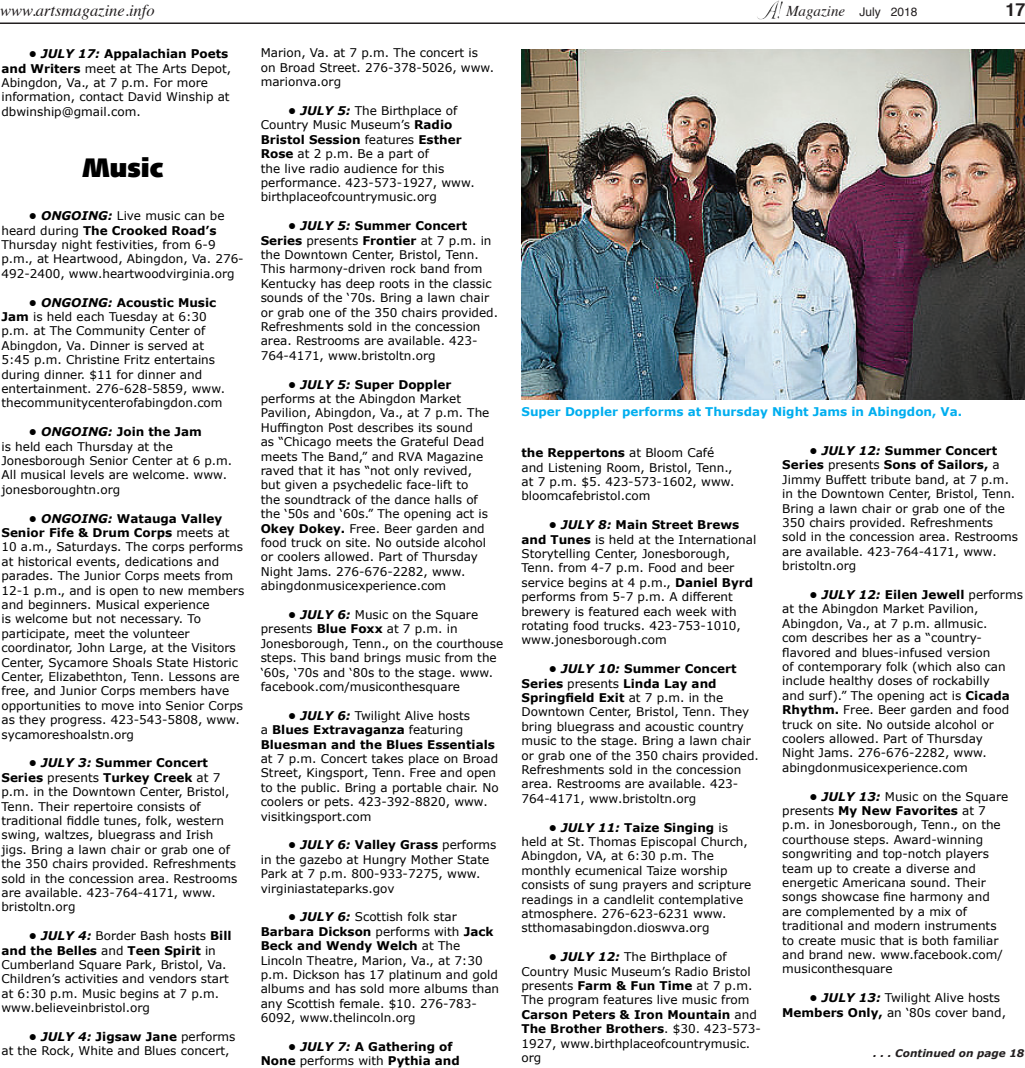
<style>
.page{position:relative;width:1025px;height:1068px;background:#fff}
.page>*{position:absolute;margin:0;border:0;box-sizing:border-box;transform-origin:0 0}
.t1{font:900 27px "Syntax";color:#000}
.t2{font:700 18px "Helvetica";color:#231f20}
.t3{font:italic 16.5px "Times";color:#231f20}
.t4{font:italic 15px "Times";color:#231f20}
.t5{font:12px/14.4px "Verdana";color:#000}
.t6{font:700 12px/14.4px "Verdana";color:#000}
.t7{font:700 12px "Verdana";color:#00aeef}
.t8{font:italic 700 10.5px "Verdana";color:#231f20}
.s1{font-family:"Helvetica";font-style:normal;font-size:12px}
.s2{font-weight:700;font-style:italic}
.s3{font-weight:700}
.s4{font-style:italic}
.s5{font-weight:400}
</style>
<div class="page">
<img style="left:757px;top:0;width:25px;height:20px">
<hr style="left:0;top:22px;width:1024px;height:2px;background:#231f20">
<img style="left:521px;top:49px;width:503px;height:350px">
<h3 class="t3" style="left:0;top:-4px;width:156px">www.artsmagazine.info</h3>
<p class="t4" style="left:786px;top:-2px;width:133px">Magazine <span class="s1">July 2018</span></p>
<h2 class="t2" style="left:1005px;top:-5px;width:22px">17</h2>
<p class="t5" style="left:2px;top:47px;width:231px;text-indent:27px"><span class="s2">• JULY 17:</span> <span class="s3">Appalachian Poets and Writers</span> meet at The Arts Depot,<br>Abingdon, Va., at 7 p.m. For more information, contact David Winship at dbwinship@gmail.com.</p>
<h1 class="t1" style="left:82px;top:152px;width:83px">Music</h1>
<p class="t5" style="left:1px;top:209px;width:244px;text-indent:27px"><span class="s2">• ONGOING:</span> Live music can be heard during <span class="s3">The Crooked Road’s </span>Thursday night festivities, from 6-9 p.m., at Heartwood, Abingdon, Va. 276- 492-2400, www.heartwoodvirginia.org</p>
<p class="t5" style="left:1px;top:295px;width:225px;text-indent:27px"><span class="s2">• ONGOING:</span> <span class="s3">Acoustic Music Jam</span> is held each Tuesday at 6:30 p.m. at The Community Center of Abingdon, Va. Dinner is served at 5:45 p.m. Christine Fritz entertains during dinner. $11 for dinner and entertainment. 276-628-5859, www. thecommunitycenterofabingdon.com</p>
<p class="t5" style="left:1px;top:425px;width:232px;text-indent:27px"><span class="s2">• ONGOING:</span> <span class="s3">Join the Jam<br></span>is held each Thursday at the<br>Jonesborough Senior Center at 6 p.m.<br>All musical levels are welcome. www. jonesboroughtn.org</p>
<p class="t5" style="left:1px;top:511px;width:244px;text-indent:27px"><span class="s2">• ONGOING:</span> <span class="s3">Watauga Valley Senior Fife &amp; Drum Corps</span> meets at 10 a.m., Saturdays. The corps performs at historical events, dedications and parades. The Junior Corps meets from 12-1 p.m., and is open to new members and beginners. Musical experience<br>is welcome but not necessary. To participate, meet the volunteer coordinator, John Large, at the Visitors Center, Sycamore Shoals State Historic Center, Elizabethton, Tenn. Lessons are free, and Junior Corps members have opportunities to move into Senior Corps as they progress. 423-543-5808, www. sycamoreshoalstn.org</p>
<p class="t5" style="left:1px;top:756px;width:237px;text-indent:27px"><span class="s2">• JULY 3:</span> <span class="s3">Summer Concert Series</span> presents <span class="s3">Turkey Creek</span> at 7 p.m. in the Downtown Center, Bristol, Tenn. Their repertoire consists of traditional fiddle tunes, folk, western swing, waltzes, bluegrass and Irish jigs. Bring a lawn chair or grab one of the 350 chairs provided. Refreshments sold in the concession area. Restrooms are available. 423-764-4171, www. bristoltn.org</p>
<p class="t5" style="left:1px;top:929px;width:231px;text-indent:27px"><span class="s2">• JULY 4:</span> Border Bash hosts <span class="s3">Bill and the Belles</span> and <span class="s3">Teen Spirit</span> in Cumberland Square Park, Bristol, Va.<br>Children’s activities and vendors start at 6:30 p.m. Music begins at 7 p.m. www.believeinbristol.org</p>
<p class="t5" style="left:1px;top:1029px;width:235px;text-indent:27px"><span class="s2">• JULY 4:</span> <span class="s3">Jigsaw Jane</span> performs at the Rock, White and Blues concert,</p>
<p class="t5" style="left:261px;top:46px;width:235px">Marion, Va. at 7 p.m. The concert is on Broad Street. 276-378-5026, www. marionva.org</p>
<p class="t5" style="left:261px;top:103px;width:216px;text-indent:27px"><span class="s2">• JULY 5:</span> The Birthplace of<br>Country Music Museum’s <span class="s3">Radio<br>Bristol Session</span> features <span class="s3">Esther<br>Rose</span> at 2 p.m. Be a part of<br>the live radio audience for this performance. 423-573-1927, www. birthplaceofcountrymusic.org</p>
<p class="t5" style="left:261px;top:218px;width:239px;text-indent:27px"><span class="s2">• JULY 5:</span> <span class="s3">Summer Concert Series</span> presents <span class="s3">Frontier</span> at 7 p.m. in the Downtown Center, Bristol, Tenn.<br>This harmony-driven rock band from Kentucky has deep roots in the classic sounds of the ‘70s. Bring a lawn chair or grab one of the 350 chairs provided.<br>Refreshments sold in the concession area. Restrooms are available. 423- 764-4171, www.bristoltn.org</p>
<p class="t5" style="left:261px;top:377px;width:230px;text-indent:27px"><span class="s2">• JULY 5:</span> <span class="s3">Super Doppler </span>performs at the Abingdon Market Pavilion, Abingdon, Va., at 7 p.m. The Huffington Post describes its sound<br>as “Chicago meets the Grateful Dead meets The Band,” and RVA Magazine raved that it has “not only revived, but given a psychedelic face-lift to the soundtrack of the dance halls of the ‘50s and ‘60s.” The opening act is <span class="s3">Okey Dokey.</span> Free. Beer garden and food truck on site. No outside alcohol or coolers allowed. Part of Thursday Night Jams. 276-676-2282, www. abingdonmusicexperience.com</p>
<p class="t5" style="left:261px;top:607px;width:244px;text-indent:27px"><span class="s2">• JULY 6:</span> Music on the Square presents <span class="s3">Blue Foxx</span> at 7 p.m. in Jonesborough, Tenn., on the courthouse steps. This band brings music from the ‘60s, ‘70s and ‘80s to the stage. www. facebook.com/musiconthesquare</p>
<p class="t6" style="left:261px;top:708px;width:236px;text-indent:27px"><span class="s4">• JULY 6:</span> <span class="s5">Twilight Alive hosts<br>a</span> Blues Extravaganza <span class="s5">featuring<br></span>Bluesman and the Blues Essentials</p>
<p class="t5" style="left:261px;top:751px;width:239px">at 7 p.m. Concert takes place on Broad Street, Kingsport, Tenn. Free and open to the public. Bring a portable chair. No coolers or pets. 423-392-8820, www. visitkingsport.com</p>
<p class="t5" style="left:261px;top:838px;width:237px;text-indent:27px"><span class="s2">• JULY 6:</span> <span class="s3">Valley Grass</span> performs in the gazebo at Hungry Mother State<br>Park at 7 p.m. 800-933-7275, www. virginiastateparks.gov</p>
<p class="t5" style="left:261px;top:910px;width:240px;text-indent:27px"><span class="s2">• JULY 6:</span> Scottish folk star<br><span class="s3">Barbara Dickson</span> performs with <span class="s3">Jack<br>Beck and Wendy Welch</span> at The<br>Lincoln Theatre, Marion, Va., at 7:30 p.m. Dickson has 17 platinum and gold albums and has sold more albums than any Scottish female. $10. 276-783-<br>6092, www.thelincoln.org</p>
<p class="t6" style="left:261px;top:1039px;width:200px;text-indent:27px"><span class="s4">• JULY 7:</span> A Gathering of<br>None <span class="s5">performs with</span> Pythia and</p>
<p class="t7" style="left:521px;top:403px;width:442px">Super Doppler performs at Thursday Night Jams in Abingdon, Va.</p>
<p class="t5" style="left:521px;top:445px;width:215px"><span class="s3">the Reppertons</span> at Bloom Café and Listening Room, Bristol, Tenn., at 7 p.m. $5. 423-573-1602, www. bloomcafebristol.com</p>
<p class="t5" style="left:521px;top:517px;width:236px;text-indent:27px"><span class="s2">• JULY 8:</span> <span class="s3">Main Street Brews and Tunes</span> is held at the International Storytelling Center, Jonesborough, Tenn. from 4-7 p.m. Food and beer service begins at 4 p.m., <span class="s3">Daniel Byrd </span>performs from 5-7 p.m. A different brewery is featured each week with rotating food trucks. 423-753-1010, www.jonesborough.com</p>
<p class="t5" style="left:521px;top:661px;width:239px;text-indent:27px"><span class="s2">• JULY 10:</span> <span class="s3">Summer Concert Series</span> presents <span class="s3">Linda Lay and Springfield Exit</span> at 7 p.m. in the Downtown Center, Bristol, Tenn. They bring bluegrass and acoustic country music to the stage. Bring a lawn chair or grab one of the 350 chairs provided.<br>Refreshments sold in the concession area. Restrooms are available. 423- 764-4171, www.bristoltn.org</p>
<p class="t5" style="left:521px;top:820px;width:231px;text-indent:27px"><span class="s2">• JULY 11:</span> <span class="s3">Taize Singing</span> is held at St. Thomas Episcopal Church, Abingdon, VA, at 6:30 p.m. The monthly ecumenical Taize worship consists of sung prayers and scripture readings in a candlelit contemplative atmosphere. 276-623-6231 www. stthomasabingdon.dioswva.org</p>
<p class="t5" style="left:521px;top:949px;width:241px;text-indent:27px"><span class="s2">• JULY 12:</span> The Birthplace of<br>Country Music Museum’s Radio Bristol presents <span class="s3">Farm &amp; Fun Time</span> at 7 p.m.<br>The program features live music from<br><span class="s3">Carson Peters &amp; Iron Mountain</span> and<br><span class="s3">The Brother Brothers</span>. $30. 423-573-<br>1927, www.birthplaceofcountrymusic. org</p>
<p class="t5" style="left:782px;top:443px;width:237px;text-indent:27px"><span class="s2">• JULY 12:</span> <span class="s3">Summer Concert<br>Series</span> presents <span class="s3">Sons of Sailors,</span> a<br>Jimmy Buffett tribute band, at 7 p.m. in the Downtown Center, Bristol, Tenn.<br>Bring a lawn chair or grab one of the<br>350 chairs provided. Refreshments sold in the concession area. Restrooms are available. 423-764-4171, www. bristoltn.org</p>
<p class="t5" style="left:782px;top:587px;width:242px;text-indent:27px"><span class="s2">• JULY 12:</span> <span class="s3">Eilen Jewell</span> performs at the Abingdon Market Pavilion, Abingdon, Va., at 7 p.m. allmusic.<br>com describes her as a “country&shy;flavored and blues-infused version<br>of contemporary folk (which also can include healthy doses of rockabilly<br>and surf).” The opening act is <span class="s3">Cicada Rhythm.</span> Free. Beer garden and food truck on site. No outside alcohol or coolers allowed. Part of Thursday<br>Night Jams. 276-676-2282, www. abingdonmusicexperience.com</p>
<p class="t5" style="left:782px;top:789px;width:227px;text-indent:27px"><span class="s2">• JULY 13:</span> Music on the Square presents <span class="s3">My New Favorites</span> at 7 p.m. in Jonesborough, Tenn., on the courthouse steps. Award-winning songwriting and top-notch players team up to create a diverse and energetic Americana sound. Their songs showcase fine harmony and are complemented by a mix of traditional and modern instruments to create music that is both familiar and brand new. www.facebook.com/ musiconthesquare</p>
<p class="t5" style="left:782px;top:991px;width:225px;text-indent:27px"><span class="s2">• JULY 13:</span> Twilight Alive hosts<br><span class="s3">Members Only,</span> an ‘80s cover band,</p>
<p class="t8" style="left:873px;top:1046px;width:153px">. . . Continued on page 18</p>
</div>
